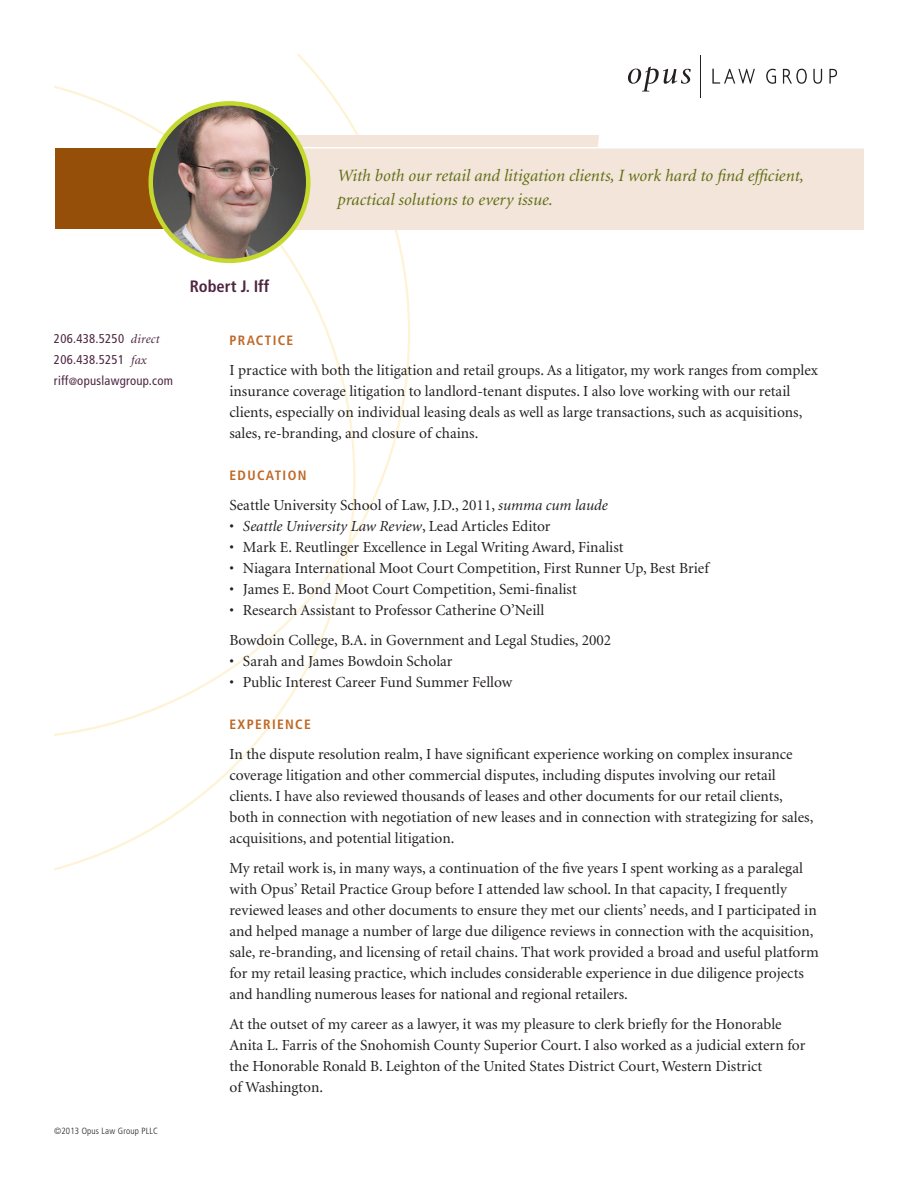
<style>
.page{position:relative;width:918px;height:1188px;background:#fff}
.page>*{position:absolute;margin:0;border:0;box-sizing:border-box;transform-origin:0 0}
.Italic_sentence{font:italic 17.25px/24px "Minion";color:#5f6f13}
.Names{font:700 condensed 16.5px "Frutiger";color:#4f2642}
.Text_with{font:15.3px/21px "Minion";color:#231f20}
.Text{font:15.3px/21px "Minion";color:#231f20}
.Text_bullets{font:15.3px "Minion";color:#231f20}
.Text_bullets-2{font:italic 15.3px "Minion";color:#231f20}
.Head_CAP{font:700 condensed 13.5px "Frutiger";letter-spacing:.1em;color:#be6827}
.Contact_Info{font:condensed 12.75px "Frutiger";letter-spacing:.02em;color:#4f2642}
.t1{font:300 condensed 9px "Frutiger";letter-spacing:.02em;color:#231f20}
.s1{font-family:"Minion";font-style:italic;font-stretch:normal}
.s2{font-size:10.5px}
.s3{font-style:italic}
.s4{font-style:normal}
</style>
<div class="page">
<svg style="left:54px;top:54px;width:356px;height:817px"></svg>
<hr style="left:700px;top:55px;width:1px;height:42px;background:#231f20">
<svg style="left:766px;top:69px;width:10px;height:15px"></svg>
<svg style="left:783px;top:69px;width:24px;height:15px"></svg>
<svg style="left:813px;top:69px;width:9px;height:15px"></svg>
<svg style="left:829px;top:69px;width:8px;height:15px"></svg>
<svg style="left:712px;top:69px;width:43px;height:15px"></svg>
<svg style="left:628px;top:67px;width:63px;height:25px"></svg>
<div style="left:172px;top:135px;width:692px;height:95px;background:#f3e5da"></div>
<hr style="left:134px;top:147px;width:737px;height:2px;background:#fff">
<div style="left:55px;top:148px;width:158px;height:81px;background:#954f09"></div>
<div style="left:598px;top:135px;width:266px;height:12px;background:#fff"></div>
<img style="left:151px;top:103px;width:157px;height:158px;border-radius:79px">
<div style="left:148px;top:101px;width:162px;height:162px;border:4px solid #c4d82d;border-radius:50%"></div>
<p class="Italic_sentence" style="left:337px;top:164px;width:468px">With both our retail and litigation clients, I work hard to find efficient, practical solutions to every issue.</p>
<p class="Contact_Info" style="left:54px;top:331px;width:107px">206.438.5250 <span class="s1">direct</span></p>
<p class="Contact_Info" style="left:54px;top:352px;width:94px">206.438.5251 <span class="s1">fax</span></p>
<p class="Contact_Info" style="left:54px;top:373px;width:120px">riff<span class="s2">@</span>opuslawgroup.com</p>
<p class="t1" style="left:54px;top:1126px;width:105px">©2013 Opus Law Group PLLC</p>
<p class="Names" style="left:190px;top:276px;width:81px">Robert J. Iff</p>
<p class="Head_CAP" style="left:229px;top:332px;width:65px">PRACTICE</p>
<p class="Text" style="left:229px;top:360px;width:590px">I practice with both the litigation and retail groups. As a litigator, my work ranges from complex insurance coverage litigation to landlord-tenant disputes. I also love working with our retail clients, especially on individual leasing deals as well as large transactions, such as acquisitions, sales, re-branding, and closure of chains.</p>
<p class="Head_CAP" style="left:229px;top:467px;width:79px">EDUCATION</p>
<p class="Text" style="left:229px;top:495px;width:380px">Seattle University School of Law, J.D., 2011, <span class="s3">summa cum laude</span></p>
<p class="Text_bullets-2" style="left:229px;top:518px;width:323px"><span class="s4">•</span> Seattle University Law Review<span class="s4">, Lead Articles Editor</span></p>
<p class="Text_bullets" style="left:229px;top:539px;width:396px">• Mark E. Reutlinger Excellence in Legal Writing Award, Finalist</p>
<p class="Text_bullets" style="left:229px;top:560px;width:481px">• Niagara International Moot Court Competition, First Runner Up, Best Brief</p>
<p class="Text_bullets" style="left:229px;top:581px;width:349px">• James E. Bond Moot Court Competition, Semi-finalist</p>
<p class="Text_bullets" style="left:229px;top:602px;width:316px">• Research Assistant to Professor Catherine O’Neill</p>
<p class="Text" style="left:229px;top:630px;width:383px">Bowdoin College, B.A. in Government and Legal Studies, 2002</p>
<p class="Text_bullets" style="left:229px;top:653px;width:225px">• Sarah and James Bowdoin Scholar</p>
<p class="Text_bullets" style="left:229px;top:674px;width:284px">• Public Interest Career Fund Summer Fellow</p>
<p class="Head_CAP" style="left:229px;top:716px;width:83px">EXPERIENCE</p>
<p class="Text_with" style="left:229px;top:744px;width:585px">In the dispute resolution realm, I have significant experience working on complex insurance coverage litigation and other commercial disputes, including disputes involving our retail clients. I have also reviewed thousands of leases and other documents for our retail clients, both in connection with negotiation of new leases and in connection with strategizing for sales, acquisitions, and potential litigation.</p>
<p class="Text_with" style="left:229px;top:858px;width:591px">My retail work is, in many ways, a continuation of the five years I spent working as a paralegal with Opus’ Retail Practice Group before I attended law school. In that capacity, I frequently reviewed leases and other documents to ensure they met our clients’ needs, and I participated in and helped manage a number of large due diligence reviews in connection with the acquisition, sale, re-branding, and licensing of retail chains. That work provided a broad and useful platform for my retail leasing practice, which includes considerable experience in due diligence projects and handling numerous leases for national and regional retailers.</p>
<p class="Text_with" style="left:229px;top:1014px;width:577px">At the outset of my career as a lawyer, it was my pleasure to clerk briefly for the Honorable Anita L. Farris of the Snohomish County Superior Court. I also worked as a judicial extern for the Honorable Ronald B. Leighton of the United States District Court, Western District<br>of Washington.</p>
</div>
